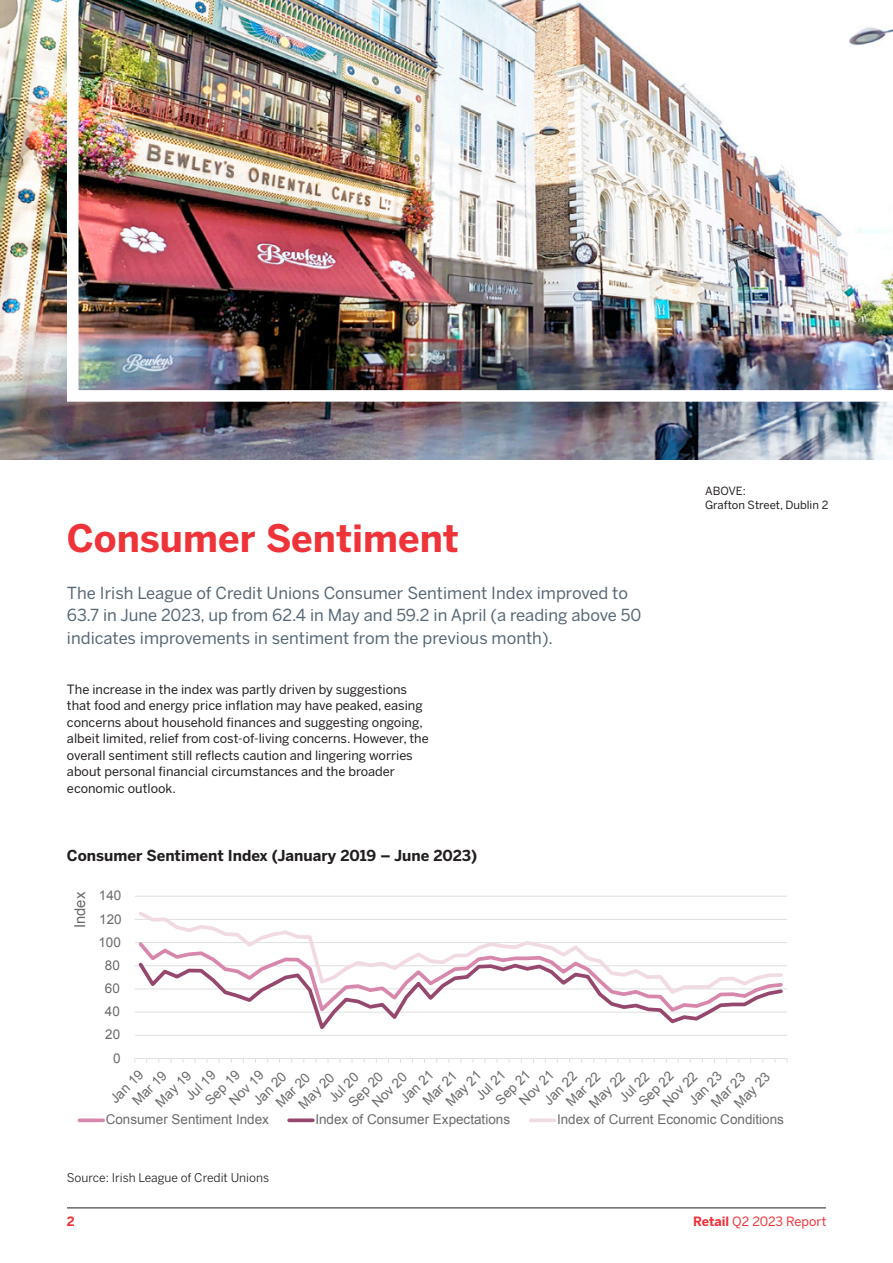
<style>
.page{position:relative;width:893px;height:1263px;background:#fff}
.page>*{position:absolute;margin:0;border:0;box-sizing:border-box;transform-origin:0 0}
.Lisney_Page_Heading{font:700 37.5px "Benton Sans";color:#ee3339}
.Lisney_Grey_Intro{font:16.5px/22.5px "Benton Sans";color:#586876}
.Lisney_Chart_Title{font:700 15px "Benton Sans";color:#231f20}
.t1{font:14.85px "Arial";color:#6b6b6b}
.t2{font:13.5px "Arial";color:#6b6b6b}
.Lisney_Body{font:12.75px/16.5px "Benton Sans";color:#231f20}
.t3{font:12.75px "Benton Sans";color:#ee3339}
.t4{font:700 12.75px "Benton Sans";color:#ee3339}
.Lisney_Chart_Source{font:12px "Benton Sans";color:#231f20}
.Lisney_Caption{font:11.25px/13.5px "Benton Sans";color:#231f20}
.s1{font-weight:700}
</style>
<div class="page">
<hr style="left:67px;top:1207px;width:759px;height:1px;background:#231f20">
<img style="left:0;top:0;width:893px;height:459px">
<img style="left:61px;top:0;width:832px;height:407px">
<hr style="left:135px;top:1035px;width:652px;height:1px;background:#e0e0e0">
<hr style="left:135px;top:1012px;width:652px;height:1px;background:#e0e0e0">
<hr style="left:135px;top:988px;width:652px;height:1px;background:#e0e0e0">
<hr style="left:135px;top:965px;width:652px;height:1px;background:#e0e0e0">
<hr style="left:135px;top:942px;width:652px;height:1px;background:#e0e0e0">
<hr style="left:135px;top:919px;width:652px;height:1px;background:#e0e0e0">
<hr style="left:135px;top:896px;width:652px;height:1px;background:#e0e0e0">
<hr style="left:135px;top:1058px;width:652px;height:1px;background:#e0e0e0">
<svg style="left:135px;top:988px;width:650px;height:42px"></svg>
<svg style="left:136px;top:912px;width:649px;height:84px"></svg>
<svg style="left:79px;top:1118px;width:24px;height:4px"></svg>
<svg style="left:289px;top:1118px;width:24px;height:4px"></svg>
<svg style="left:531px;top:1118px;width:24px;height:4px"></svg>
<p class="Lisney_Page_Heading" style="left:67px;top:514px;width:393px">Consumer Sentiment</p>
<p class="Lisney_Grey_Intro" style="left:67px;top:582px;width:576px">The Irish League of Credit Unions Consumer Sentiment Index improved to<br>63.7 in June 2023, up from 62.4 in May and 59.2 in April (a reading above 50 indicates improvements in sentiment from the previous month).</p>
<p class="Lisney_Body" style="left:67px;top:681px;width:363px">The increase in the index was partly driven by suggestions that food and energy price inflation may have peaked, easing concerns about household finances and suggesting ongoing, albeit limited, relief from cost-of-living concerns. However, the overall sentiment still reflects caution and lingering worries about personal financial circumstances and the broader economic outlook.</p>
<p class="Lisney_Chart_Title" style="left:67px;top:846px;width:412px">Consumer Sentiment Index (January 2019 – June 2023)</p>
<p class="t1" style="left:70px;top:928px;width:38px;rotate:-90deg">Index</p>
<p class="t2" style="left:99px;top:887px;width:24px">140</p>
<p class="t2" style="left:99px;top:910px;width:24px">120</p>
<p class="t2" style="left:98px;top:933px;width:24px">100</p>
<p class="t2" style="left:105px;top:956px;width:16px">80</p>
<p class="t2" style="left:105px;top:979px;width:16px">60</p>
<p class="t2" style="left:105px;top:1003px;width:16px">40</p>
<p class="t2" style="left:105px;top:1026px;width:16px">20</p>
<p class="t2" style="left:113px;top:1049px;width:9px">0</p>
<p class="Lisney_Caption" style="left:705px;top:485px;width:125px">ABOVE:<br>Grafton Street, Dublin 2</p>
<p class="t2" style="left:106px;top:1095px;width:42px;rotate:-45deg">Jan 19</p>
<p class="t2" style="left:201px;top:1096px;width:44px;rotate:-45deg">Sep 19</p>
<p class="t2" style="left:182px;top:1092px;width:37px;rotate:-45deg">Jul 19</p>
<p class="t2" style="left:225px;top:1097px;width:44px;rotate:-45deg">Nov 19</p>
<p class="t2" style="left:152px;top:1098px;width:46px;rotate:-45deg">May 19</p>
<p class="t2" style="left:129px;top:1097px;width:43px;rotate:-45deg">Mar 19</p>
<p class="t2" style="left:396px;top:1094px;width:42px;rotate:-45deg">Jan 21</p>
<p class="t2" style="left:492px;top:1096px;width:44px;rotate:-45deg">Sep 21</p>
<p class="t2" style="left:635px;top:1097px;width:44px;rotate:-45deg">Sep 22</p>
<p class="t2" style="left:472px;top:1091px;width:37px;rotate:-45deg">Jul 21</p>
<p class="t2" style="left:515px;top:1096px;width:44px;rotate:-45deg">Nov 21</p>
<p class="t2" style="left:685px;top:1096px;width:42px;rotate:-45deg">Jan 23</p>
<p class="t2" style="left:540px;top:1096px;width:42px;rotate:-45deg">Jan 22</p>
<p class="t2" style="left:442px;top:1098px;width:46px;rotate:-45deg">May 21</p>
<p class="t2" style="left:615px;top:1093px;width:37px;rotate:-45deg">Jul 22</p>
<p class="t2" style="left:730px;top:1099px;width:46px;rotate:-45deg">May 23</p>
<p class="t2" style="left:659px;top:1098px;width:44px;rotate:-45deg">Nov 22</p>
<p class="t2" style="left:585px;top:1099px;width:46px;rotate:-45deg">May 22</p>
<p class="t2" style="left:419px;top:1096px;width:43px;rotate:-45deg">Mar 21</p>
<p class="t2" style="left:249px;top:1097px;width:42px;rotate:-45deg">Jan 20</p>
<p class="t2" style="left:344px;top:1098px;width:44px;rotate:-45deg">Sep 20</p>
<p class="t2" style="left:562px;top:1098px;width:43px;rotate:-45deg">Mar 22</p>
<p class="t2" style="left:325px;top:1094px;width:37px;rotate:-45deg">Jul 20</p>
<p class="t2" style="left:707px;top:1098px;width:43px;rotate:-45deg">Mar 23</p>
<p class="t2" style="left:368px;top:1098px;width:44px;rotate:-45deg">Nov 20</p>
<p class="t2" style="left:295px;top:1100px;width:46px;rotate:-45deg">May 20</p>
<p class="t2" style="left:272px;top:1098px;width:43px;rotate:-45deg">Mar 20</p>
<p class="t2" style="left:106px;top:1111px;width:165px">Consumer Sentiment Index</p>
<p class="t2" style="left:315px;top:1111px;width:196px">Index of Consumer Expectations</p>
<p class="t2" style="left:557px;top:1111px;width:228px">Index of Current Economic Conditions</p>
<p class="Lisney_Chart_Source" style="left:67px;top:1170px;width:204px">Source: Irish League of Credit Unions</p>
<p class="t4" style="left:67px;top:1213px;width:9px">2</p>
<p class="t3" style="left:693px;top:1214px;width:135px"><span class="s1">Retail</span> Q2 2023 Report</p>
</div>
